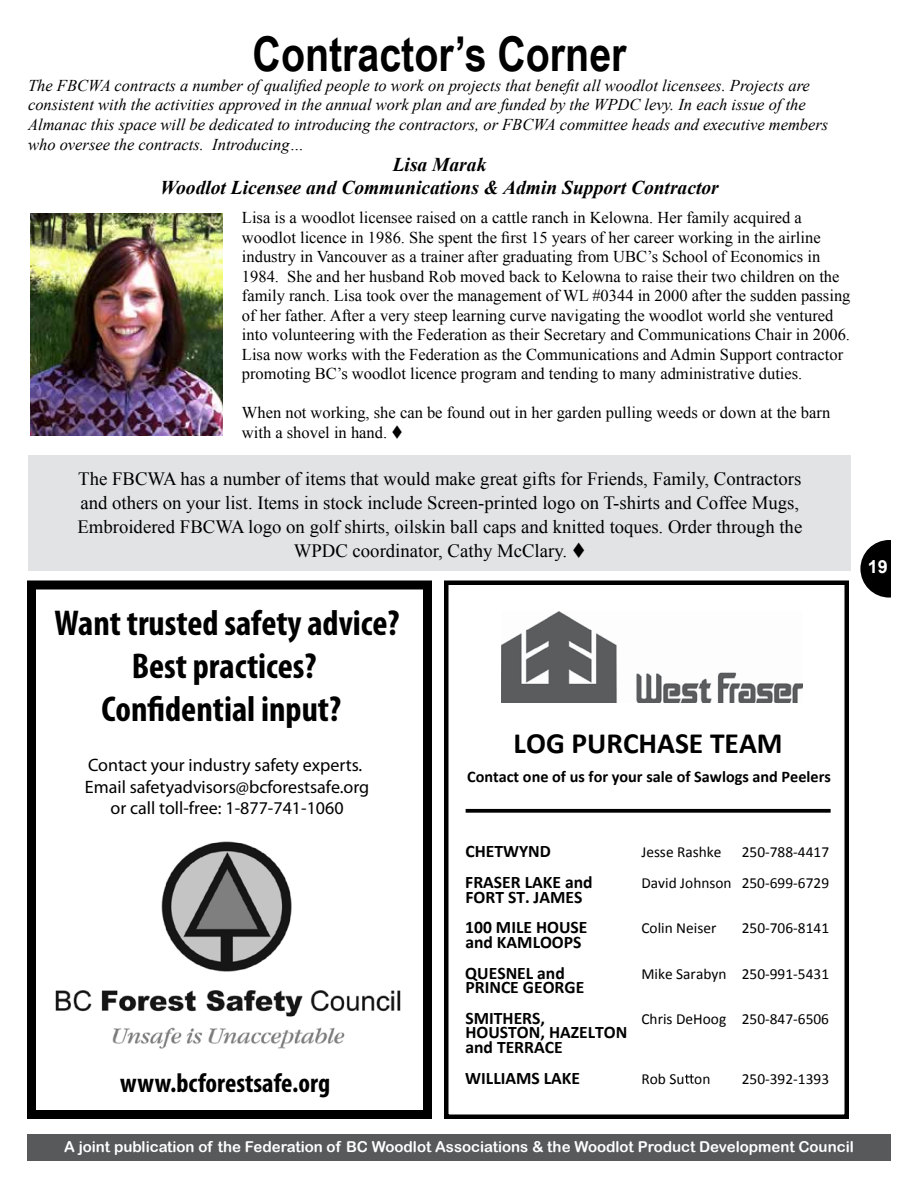
<style>
.page{position:relative;width:918px;height:1188px;background:#fff}
.page>*{position:absolute;margin:0;border:0;box-sizing:border-box;transform-origin:0 0}
.t1{font:700 48px "Arial Narrow";color:#000}
.t2{font:700 condensed 36px/43.2px "Myriad Pro";color:#000;text-align:center}
.t3{font:700 29.55px "Calibri";color:#000}
.t4{font:700 condensed 27px "Myriad Pro";color:#000}
.t5{font:italic 700 19.5px/22.5px "Times New Roman";color:#000;text-align:center}
.t6{font:18.75px/24px "Times New Roman";color:#000;text-align:center}
.t7{font:18px/21.6px "Myriad Pro";color:#000;text-align:center}
.t8{font:700 18px "Arial";color:#fff}
.t9{font:700 17.55px/30.6px "Calibri";color:#000}
.t10{font:16.5px/19.5px "Times New Roman";color:#000}
.t11{font:italic 16.5px/19.8px "Times New Roman";color:#000}
.t12{font:700 16.2px "Calibri";color:#000}
.t13{font:15.3px "Calibri";color:#000}
.t14{font:15px "Arial Rounded MT Bold";color:#fff}
</style>
<div class="page">
<div style="left:27px;top:1134px;width:864px;height:27px;background:#58595b"></div>
<div style="left:860px;top:540px;width:58px;height:58px;background:#000;border-radius:50%"></div>
<div style="left:891px;top:502px;width:27px;height:135px;background:#fff"></div>
<div style="left:444px;top:580px;width:405px;height:539px;border:4px solid #000"></div>
<img style="left:55px;top:841px;width:346px;height:208px">
<div style="left:27px;top:580px;width:405px;height:539px;border:9px solid #000"></div>
<img style="left:501px;top:612px;width:301px;height:91px">
<div style="left:466px;top:809px;width:365px;height:4px;border:3px solid #000"></div>
<svg style="left:685px;top:1074px;width:9px;height:10px"></svg>
<img style="left:30px;top:214px;width:192px;height:222px">
<div style="left:28px;top:455px;width:822px;height:116px;background:#e2e3e4"></div>
<h1 class="t1" style="left:253px;top:18px;width:375px">Contractor’s Corner</h1>
<p class="t11" style="left:28px;top:75px;width:802px">The FBCWA contracts a number of qualified people to work on projects that benefit all woodlot licensees. Projects are consistent with the activities approved in the annual work plan and are funded by the WPDC levy. In each issue of the Almanac this space will be dedicated to introducing the contractors, or FBCWA committee heads and executive members who oversee the contracts. Introducing…</p>
<p class="t5" style="left:160px;top:153px;width:560px">Lisa Marak<br>Woodlot Licensee and Communications &amp; Admin Support Contractor</p>
<p class="t10" style="left:242px;top:208px;width:610px">Lisa is a woodlot licensee raised on a cattle ranch in Kelowna. Her family acquired a woodlot licence in 1986. She spent the first 15 years of her career working in the airline industry in Vancouver as a trainer after graduating from UBC’s School of Economics in 1984. She and her husband Rob moved back to Kelowna to raise their two children on the family ranch. Lisa took over the management of WL #0344 in 2000 after the sudden passing of her father. After a very steep learning curve navigating the woodlot world she ventured into volunteering with the Federation as their Secretary and Communications Chair in 2006.<br>Lisa now works with the Federation as the Communications and Admin Support contractor promoting BC’s woodlot licence program and tending to many administrative duties.</p>
<p class="t10" style="left:242px;top:403px;width:590px">When not working, she can be found out in her garden pulling weeds or down at the barn with a shovel in hand. ▼</p>
<p class="t6" style="left:77px;top:466px;width:726px">The FBCWA has a number of items that would make great gifts for Friends, Family, Contractors and others on your list. Items in stock include Screen-printed logo on T-shirts and Coffee Mugs, Embroidered FBCWA logo on golf shirts, oilskin ball caps and knitted toques. Order through the WPDC coordinator, Cathy McClary. ▼</p>
<h2 class="t2" style="left:55px;top:602px;width:347px">Want trusted safety advice?<br>Best practices?<br>Confidential input?</h2>
<p class="t7" style="left:85px;top:754px;width:286px">Contact your industry safety experts.<br>Email safetyadvisors@bcforestsafe.org or call toll-free: 1-877-741-1060</p>
<h3 class="t4" style="left:120px;top:1068px;width:212px">www.bcforestsafe.org</h3>
<h3 class="t3" style="left:514px;top:724px;width:271px">LOG PURCHASE TEAM</h3>
<p class="t12" style="left:467px;top:766px;width:365px">Contact one of us for your sale of Sawlogs and Peelers</p>
<p class="t9" style="left:465px;top:836px;width:87px">CHETWYND</p>
<p class="t13" style="left:641px;top:843px;width:82px">Jesse Rashke</p>
<p class="t13" style="left:742px;top:843px;width:89px">250-788-4417</p>
<p class="t9" style="left:465px;top:867px;width:129px">FRASER LAKE and</p>
<p class="t13" style="left:641px;top:874px;width:189px">David Johnson 250-699-6729</p>
<p class="t9" style="left:465px;top:882px;width:124px">FORT ST. JAMES<br>100 MILE HOUSE</p>
<p class="t13" style="left:641px;top:919px;width:76px">Colin Neiser</p>
<p class="t13" style="left:742px;top:919px;width:89px">250-706-8141</p>
<p class="t9" style="left:465px;top:926px;width:118px;line-height:31px">and KAMLOOPS<br>QUESNEL and</p>
<p class="t9" style="left:465px;top:972px;width:120px">PRINCE GEORGE<br>SMITHERS,</p>
<p class="t9" style="left:465px;top:1025px;width:164px;line-height:14.4px">HOUSTON, HAZELTON and TERRACE</p>
<p class="t13" style="left:641px;top:964px;width:189px">Mike Sarabyn 250-991-5431</p>
<p class="t13" style="left:641px;top:1009px;width:189px">Chris DeHoog 250-847-6506</p>
<p class="t9" style="left:465px;top:1062px;width:116px">WILLIAMS LAKE</p>
<p class="t13" style="left:641px;top:1069px;width:71px">Rob Su on</p>
<p class="t13" style="left:742px;top:1069px;width:89px">250-392-1393</p>
<p class="t8" style="left:868px;top:554px;width:22px">19</p>
<p class="t14" style="left:64px;top:1138px;width:791px">A joint publication of the Federation of BC Woodlot Associations &amp; the Woodlot Product Development Council</p>
</div>
